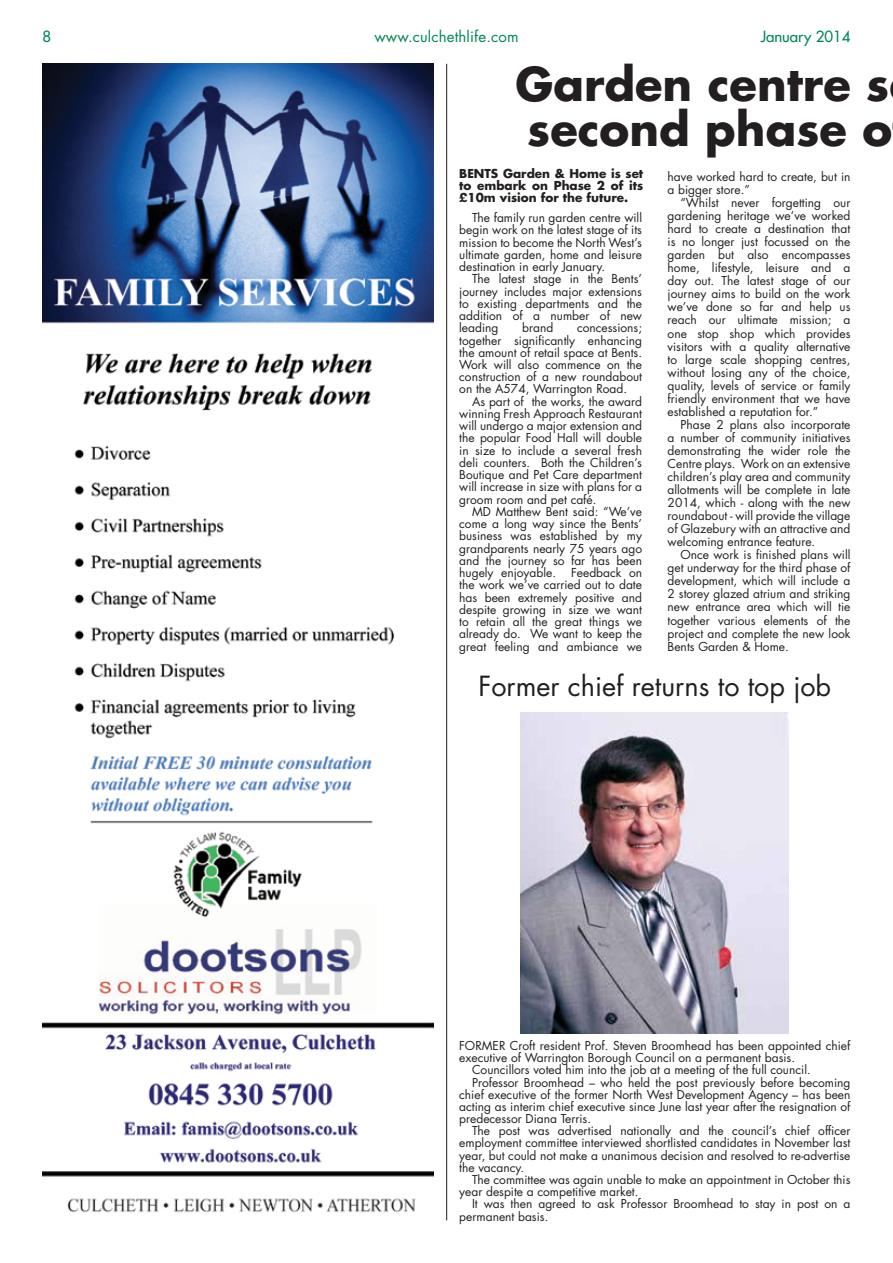
<style>
.page{position:relative;width:893px;height:1263px;background:#fff}
.page>*{position:absolute;margin:0;border:0;box-sizing:border-box;transform-origin:0 0}
.t1{font:700 45px/45px "Futura Std";color:#231f20}
.t2{font:27px "Futura Std";color:#231f20}
.t3{font:15px "Futura Std";letter-spacing:.01em;color:#008752}
.t4{font:500 15px "Futura Std";color:#008752}
.t5{font:12px/13px "Futura Std";color:#231f20;text-align:justify}
.t6{font:700 12px/12px "Futura Std";color:#231f20;text-align:justify}
</style>
<div class="page">
<hr style="left:446px;top:64px;width:1px;height:1156px;background:#231f20">
<img style="left:43px;top:64px;width:391px;height:1149px">
<img style="left:521px;top:712px;width:268px;height:322px">
<p class="t4" style="left:43px;top:27px;width:10px">8</p>
<p class="t3" style="left:374px;top:27px;width:146px">www.culchethlife.com</p>
<p class="t4" style="left:761px;top:27px;width:91px">January 2014</p>
<h1 class="t1" style="left:515px;top:61px;width:378px">Garden centre s second phase o</h1>
<p class="t6" style="left:459px;top:167px;width:186px">BENTS Garden &amp; Home is set to embark on Phase 2 of its £10m vision for the future.</p>
<p class="t5" style="left:668px;top:170px;width:184px">have worked hard to create, but in a bigger store.”</p>
<p class="t5" style="left:668px;top:196px;width:184px;text-indent:13px">“Whilst never forgetting our gardening heritage we’ve worked hard to create a destination that is no longer just focussed on the garden but also encompasses home, lifestyle, leisure and a day out. The latest stage of our journey aims to build on the work we’ve done so far and help us reach our ultimate mission; a one stop shop which provides visitors with a quality alternative to large scale shopping centres, without losing any of the choice, quality, levels of service or family friendly environment that we have established a reputation for.”</p>
<p class="t5" style="left:668px;top:418px;width:184px;text-indent:13px">Phase 2 plans also incorporate a number of community initiatives demonstrating the wider role the Centre plays. Work on an extensive children’s play area and community allotments will be complete in late 2014, which - along with the new roundabout - will provide the village of Glazebury with an attractive and welcoming entrance feature.</p>
<p class="t5" style="left:668px;top:548px;width:184px;text-indent:13px">Once work is finished plans will get underway for the third phase of development, which will include a 2 storey glazed atrium and striking new entrance area which will tie together various elements of the project and complete the new look Bents Garden &amp; Home.</p>
<p class="t5" style="left:459px;top:212px;width:184px;line-height:12.3px;text-indent:13px">The family run garden centre will begin work on the latest stage of its mission to become the North West’s ultimate garden, home and leisure destination in early January.</p>
<p class="t5" style="left:459px;top:273px;width:184px;line-height:12.3px;text-indent:13px">The latest stage in the Bents’ journey includes major extensions to existing departments and the addition of a number of new leading</p>
<p class="t5" style="left:522px;top:321px;width:33px">brand</p>
<p class="t5" style="left:459px;top:322px;width:184px;line-height:12.3px;text-indent:118px">concessions; together significantly enhancing the amount of retail space at Bents.<br>Work will also commence on the construction of a new roundabout on the A574, Warrington Road.</p>
<p class="t5" style="left:459px;top:395px;width:184px;line-height:12.3px;text-indent:13px">As part of the works, the award winning Fresh Approach Restaurant will undergo a major extension and the popular Food Hall will double in size to include a several fresh deli counters. Both the Children’s Boutique and Pet Care department will increase in size with plans for a groom room and pet café.</p>
<p class="t5" style="left:459px;top:505px;width:184px;line-height:12.3px;text-indent:13px">MD Matthew Bent said: “We’ve come a long way since the Bents’ business was established by my grandparents nearly 75 years ago and the journey so far has been hugely enjoyable.</p>
<p class="t5" style="left:459px;top:567px;width:184px;line-height:12.3px;text-indent:112px">Feedback on the work we’ve carried out to date has been extremely positive and despite growing in size we want to retain all the great things we already do. We want to keep the great feeling and ambiance we</p>
<h2 class="t2" style="left:478px;top:669px;width:354px">Former chief returns to top job</h2>
<p class="t5" style="left:459px;top:1039px;width:393px">FORMER Croft resident Prof. Steven Broomhead has been appointed chief</p>
<p class="t5" style="left:459px;top:1051px;width:337px">executive of Warrington Borough Council on a permanent basis.</p>
<p class="t5" style="left:472px;top:1064px;width:340px">Councillors voted him into the job at a meeting of the full council.</p>
<p class="t5" style="left:472px;top:1076px;width:380px">Professor Broomhead – who held the post previously before becoming</p>
<p class="t5" style="left:459px;top:1088px;width:393px">chief executive of the former North West Development Agency – has been</p>
<p class="t5" style="left:459px;top:1100px;width:393px">acting as interim chief executive since June last year after the resignation of</p>
<p class="t5" style="left:459px;top:1112px;width:133px">predecessor Diana Terris.</p>
<p class="t5" style="left:472px;top:1124px;width:380px">The post was advertised nationally and the council’s chief officer</p>
<p class="t5" style="left:459px;top:1137px;width:393px">employment committee interviewed shortlisted candidates in November last</p>
<p class="t5" style="left:459px;top:1149px;width:393px">year, but could not make a unanimous decision and resolved to re-advertise</p>
<p class="t5" style="left:459px;top:1161px;width:67px">the vacancy.</p>
<p class="t5" style="left:472px;top:1173px;width:380px">The committee was again unable to make an appointment in October this</p>
<p class="t5" style="left:459px;top:1185px;width:181px">year despite a competitive market.</p>
<p class="t5" style="left:472px;top:1197px;width:380px">It was then agreed to ask Professor Broomhead to stay in post on a</p>
<p class="t5" style="left:459px;top:1210px;width:91px">permanent basis.</p>
</div>
